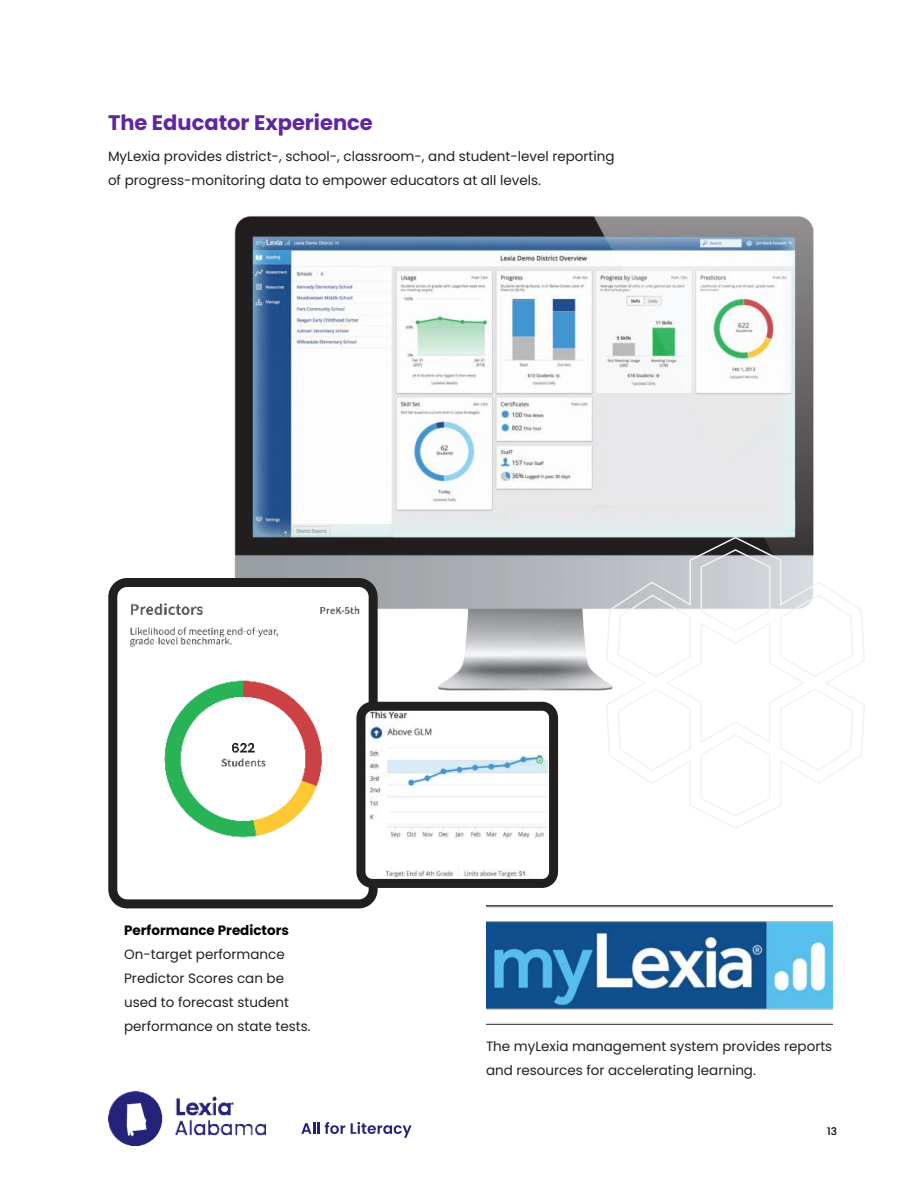
<style>
.page{position:relative;width:918px;height:1188px;background:#fff}
.page>*{position:absolute;margin:0;border:0;box-sizing:border-box;transform-origin:0 0}
.t1{font:700 21px "Poppins";color:#60269e}
.t2{font:13.5px/24px "Poppins";color:#221f1f}
.t3{font:700 13.5px "Poppins";color:#000}
.t4{font:500 10.5px "Poppins";color:#000}
</style>
<div class="page">
<img style="left:108px;top:1091px;width:158px;height:54px">
<svg style="left:301px;top:1123px;width:18px;height:11px"></svg>
<svg style="left:325px;top:1122px;width:20px;height:12px"></svg>
<svg style="left:351px;top:1122px;width:61px;height:16px"></svg>
<img style="left:486px;top:905px;width:347px;height:119px">
<img style="left:234px;top:216px;width:580px;height:475px">
<img style="left:118px;top:588px;width:250px;height:310px">
<div style="left:108px;top:578px;width:270px;height:330px;border:9px solid #221f1f;border-radius:14px"></div>
<img style="left:366px;top:712px;width:182px;height:166px">
<div style="left:356px;top:702px;width:202px;height:186px;border:9px solid #221f1f;border-radius:12px"></div>
<svg style="left:605px;top:536px;width:260px;height:293px"></svg>
<h1 class="t1" style="left:108px;top:110px;width:266px">The Educator Experience</h1>
<p class="t2" style="left:108px;top:144px;width:508px">MyLexia provides district-, school-, classroom-, and student-level reporting of progress-monitoring data to empower educators at all levels.</p>
<p class="t3" style="left:124px;top:922px;width:166px">Performance Predictors</p>
<p class="t2" style="left:124px;top:942px;width:188px">On-target performance<br>Predictor Scores can be used to forecast student performance on state tests.</p>
<p class="t2" style="left:486px;top:1034px;width:348px">The myLexia management system provides reports and resources for accelerating learning.</p>
<p class="t4" style="left:827px;top:1127px;width:11px">13</p>
</div>
